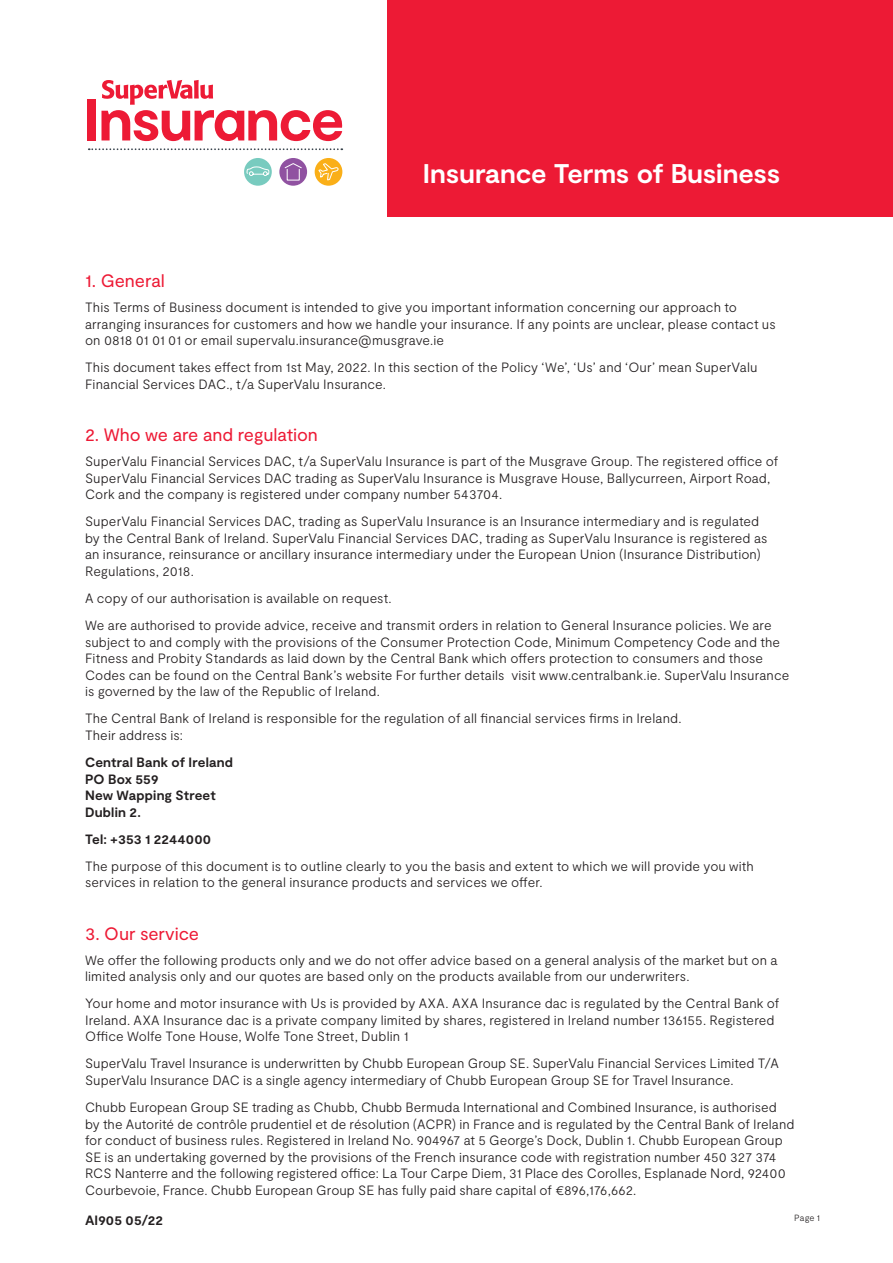
<style>
.page{position:relative;width:893px;height:1263px;background:#fff}
.page>*{position:absolute;margin:0;border:0;box-sizing:border-box;transform-origin:0 0}
.t1{font:700 27px "Moderat";letter-spacing:-.01em;color:#fff}
.t2{font:18px "Moderat";letter-spacing:-.005em;color:#ed1a35}
.Body_Copy{font:300 13.5px/16.5px "Moderat";letter-spacing:.005em;color:#231f20}
.Body_Copy-2{font:700 13.5px/16.5px "Moderat";letter-spacing:.01em;color:#231f20}
.t3{font:300 9px "Moderat";color:#231f20}
</style>
<div class="page">
<div style="left:387px;top:0;width:506px;height:217px;background:#ed1a35"></div>
<div style="left:87px;top:99px;width:9px;height:41px;background:#ed1a35"></div>
<svg style="left:101px;top:80px;width:242px;height:61px"></svg>
<div style="left:244px;top:158px;width:28px;height:28px;background:#78cbbf;border-radius:50%"></div>
<svg style="left:247px;top:166px;width:23px;height:10px"></svg>
<div style="left:279px;top:158px;width:28px;height:28px;background:#9052a1;border-radius:50%"></div>
<svg style="left:284px;top:163px;width:18px;height:18px"></svg>
<div style="left:315px;top:158px;width:27px;height:28px;background:#faaf18;border-radius:50%"></div>
<svg style="left:318px;top:163px;width:21px;height:18px"></svg>
<svg style="left:89px;top:148px;width:253px;height:2px"></svg>
<h1 class="t1" style="left:423px;top:158px;width:359px">Insurance Terms of Business</h1>
<p class="t2" style="left:85px;top:270px;width:81px">1. General</p>
<p class="Body_Copy" style="left:85px;top:300px;width:692px">This Terms of Business document is intended to give you important information concerning our approach to arranging insurances for customers and how we handle your insurance. If any points are unclear, please contact us on 0818 01 01 01 or email supervalu.insurance@musgrave.ie</p>
<p class="Body_Copy" style="left:85px;top:360px;width:674px">This document takes effect from 1st May, 2022. In this section of the Policy ‘We’, ‘Us’ and ‘Our’ mean SuperValu<br>Financial Services DAC., t/a SuperValu Insurance.</p>
<p class="t2" style="left:85px;top:424px;width:234px">2. Who we are and regulation</p>
<p class="Body_Copy" style="left:85px;top:454px;width:695px">SuperValu Financial Services DAC, t/a SuperValu Insurance is part of the Musgrave Group. The registered office of<br>SuperValu Financial Services DAC trading as SuperValu Insurance is Musgrave House, Ballycurreen, Airport Road,<br>Cork and the company is registered under company number 543704.</p>
<p class="Body_Copy" style="left:85px;top:514px;width:684px">SuperValu Financial Services DAC, trading as SuperValu Insurance is an Insurance intermediary and is regulated by the Central Bank of Ireland. SuperValu Financial Services DAC, trading as SuperValu Insurance is registered as an insurance, reinsurance or ancillary insurance intermediary under the European Union (Insurance Distribution)<br>Regulations, 2018.</p>
<p class="Body_Copy" style="left:85px;top:590px;width:308px">A copy of our authorisation is available on request.</p>
<p class="Body_Copy" style="left:85px;top:617px;width:706px">We are authorised to provide advice, receive and transmit orders in relation to General Insurance policies. We are subject to and comply with the provisions of the Consumer Protection Code, Minimum Competency Code and the Fitness and Probity Standards as laid down by the Central Bank which offers protection to consumers and those Codes can be found on the Central Bank’s website For further details visit www.centralbank.ie. SuperValu Insurance is governed by the law of the Republic of Ireland.</p>
<p class="Body_Copy" style="left:85px;top:711px;width:598px">The Central Bank of Ireland is responsible for the regulation of all financial services firms in Ireland.<br>Their address is:</p>
<p class="Body_Copy-2" style="left:85px;top:755px;width:149px">Central Bank of Ireland<br>PO Box 559<br>New Wapping Street<br>Dublin 2.</p>
<p class="Body_Copy-2" style="left:85px;top:831px;width:128px">Tel: +353 1 2244000</p>
<p class="Body_Copy" style="left:85px;top:858px;width:670px">The purpose of this document is to outline clearly to you the basis and extent to which we will provide you with services in relation to the general insurance products and services we offer.</p>
<p class="t2" style="left:85px;top:923px;width:116px">3. Our service</p>
<p class="Body_Copy" style="left:85px;top:952px;width:694px">We offer the following products only and we do not offer advice based on a general analysis of the market but on a limited analysis only and our quotes are based only on the products available from our underwriters.</p>
<p class="Body_Copy" style="left:85px;top:995px;width:696px">Your home and motor insurance with Us is provided by AXA. AXA Insurance dac is regulated by the Central Bank of<br>Ireland. AXA Insurance dac is a private company limited by shares, registered in Ireland number 136155. Registered<br>Office Wolfe Tone House, Wolfe Tone Street, Dublin 1</p>
<p class="Body_Copy" style="left:85px;top:1056px;width:695px">SuperValu Travel Insurance is underwritten by Chubb European Group SE. SuperValu Financial Services Limited T/A<br>SuperValu Insurance DAC is a single agency intermediary of Chubb European Group SE for Travel Insurance.</p>
<p class="Body_Copy" style="left:85px;top:1099px;width:711px">Chubb European Group SE trading as Chubb, Chubb Bermuda International and Combined Insurance, is authorised by the Autorité de contrôle prudentiel et de résolution (ACPR) in France and is regulated by the Central Bank of Ireland for conduct of business rules. Registered in Ireland No. 904967 at 5 George’s Dock, Dublin 1. Chubb European Group SE is an undertaking governed by the provisions of the French insurance code with registration number 450 327 374<br>RCS Nanterre and the following registered office: La Tour Carpe Diem, 31 Place des Corolles, Esplanade Nord, 92400<br>Courbevoie, France. Chubb European Group SE has fully paid share capital of €896,176,662.</p>
<p class="Body_Copy-2" style="left:85px;top:1212px;width:80px">AI905 05/22</p>
<p class="t3" style="left:794px;top:1213px;width:27px">Page 1</p>
</div>
